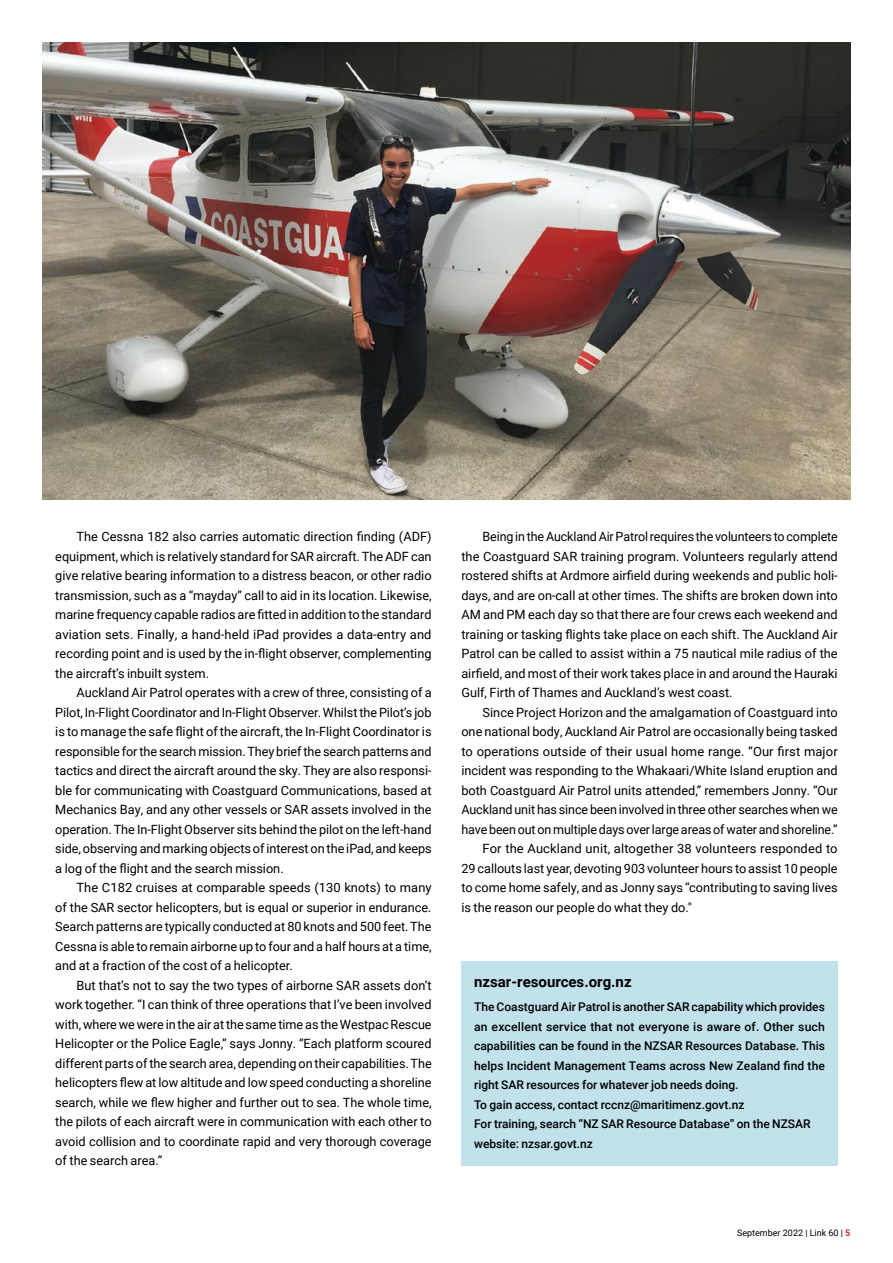
<style>
.page{position:relative;width:893px;height:1263px;background:#fff}
.page>*{position:absolute;margin:0;border:0;box-sizing:border-box;transform-origin:0 0}
.Body_first_paragarph{font:700 15px "Roboto";color:#000}
.Body_text_Indented{font:12.75px/19.5px "Roboto";color:#000;text-align:justify}
.Body_first_paragarph-2{font:500 12px/19.5px "Roboto";color:#000;text-align:justify}
.t1{font:9px "Roboto";color:#000}
.s1{font-weight:700;color:#d7292e}
</style>
<div class="page">
<div style="left:461px;top:961px;width:377px;height:204px;background:#c1e1eb"></div>
<img style="left:43px;top:43px;width:807px;height:457px">
<p class="Body_text_Indented" style="left:55px;top:526px;width:378px;text-indent:21px">The Cessna 182 also carries automatic direction finding (ADF) equipment, which is relatively standard for SAR aircraft. The ADF can give relative bearing information to a distress beacon, or other radio transmission, such as a “mayday” call to aid in its location. Likewise, marine frequency capable radios are fitted in addition to the standard aviation sets. Finally, a hand-held iPad provides a data-entry and recording point and is used by the in-flight observer, complementing the aircraft’s inbuilt system.</p>
<p class="Body_text_Indented" style="left:55px;top:682px;width:378px;text-indent:21px">Auckland Air Patrol operates with a crew of three, consisting of a Pilot, In-Flight Coordinator and In-Flight Observer. Whilst the Pilot’s job is to manage the safe flight of the aircraft, the In-Flight Coordinator is responsible for the search mission. They brief the search patterns and tactics and direct the aircraft around the sky. They are also responsi&shy;ble for communicating with Coastguard Communications, based at Mechanics Bay, and any other vessels or SAR assets involved in the operation. The In-Flight Observer sits behind the pilot on the left-hand side, observing and marking objects of interest on the iPad, and keeps a log of the flight and the search mission.</p>
<p class="Body_text_Indented" style="left:55px;top:877px;width:378px;text-indent:21px">The C182 cruises at comparable speeds (130 knots) to many of the SAR sector helicopters, but is equal or superior in endurance.<br>Search patterns are typically conducted at 80 knots and 500 feet. The Cessna is able to remain airborne up to four and a half hours at a time, and at a fraction of the cost of a helicopter.</p>
<p class="Body_text_Indented" style="left:55px;top:975px;width:378px;text-indent:21px">But that’s not to say the two types of airborne SAR assets don’t work together. “I can think of three operations that I’ve been involved with, where we were in the air at the same time as the Westpac Rescue Helicopter or the Police Eagle,” says Jonny. “Each platform scoured different parts of the search area, depending on their capabilities. The helicopters flew at low altitude and low speed conducting a shoreline search, while we flew higher and further out to sea. The whole time, the pilots of each aircraft were in communication with each other to avoid collision and to coordinate rapid and very thorough coverage of the search area.”</p>
<p class="Body_text_Indented" style="left:461px;top:526px;width:378px;text-indent:21px">Being in the Auckland Air Patrol requires the volunteers to complete the Coastguard SAR training program. Volunteers regularly attend rostered shifts at Ardmore airfield during weekends and public holi&shy;days, and are on-call at other times. The shifts are broken down into AM and PM each day so that there are four crews each weekend and training or tasking flights take place on each shift. The Auckland Air Patrol can be called to assist within a 75 nautical mile radius of the airfield, and most of their work takes place in and around the Hauraki Gulf, Firth of Thames and Auckland’s west coast.</p>
<p class="Body_text_Indented" style="left:461px;top:702px;width:378px;text-indent:21px">Since Project Horizon and the amalgamation of Coastguard into one national body, Auckland Air Patrol are occasionally being tasked to operations outside of their usual home range. “Our first major incident was responding to the Whakaari/White Island eruption and both Coastguard Air Patrol units attended,” remembers Jonny. “Our Auckland unit has since been involved in three other searches when we have been out on multiple days over large areas of water and shoreline.”</p>
<p class="Body_text_Indented" style="left:461px;top:838px;width:378px;text-indent:21px">For the Auckland unit, altogether 38 volunteers responded to 29 callouts last year, devoting 903 volunteer hours to assist 10 people to come home safely, and as Jonny says “contributing to saving lives is the reason our people do what they do."</p>
<p class="Body_first_paragarph" style="left:474px;top:971px;width:159px">nzsar-resources.org.nz</p>
<p class="Body_first_paragarph-2" style="left:474px;top:997px;width:352px">The Coastguard Air Patrol is another SAR capability which provides an excellent service that not everyone is aware of. Other such capabilities can be found in the NZSAR Resources Database. This helps Incident Management Teams across New Zealand find the right SAR resources for whatever job needs doing.</p>
<p class="Body_first_paragarph-2" style="left:474px;top:1094px;width:272px">To gain access, contact rccnz@maritimenz.govt.nz</p>
<p class="Body_first_paragarph-2" style="left:474px;top:1114px;width:338px">For training, search “NZ SAR Resource Database” on the NZSAR website: nzsar.govt.nz</p>
<p class="t1" style="left:737px;top:1226px;width:115px">September 2022 | Link 60 | <span class="s1">5</span></p>
</div>
